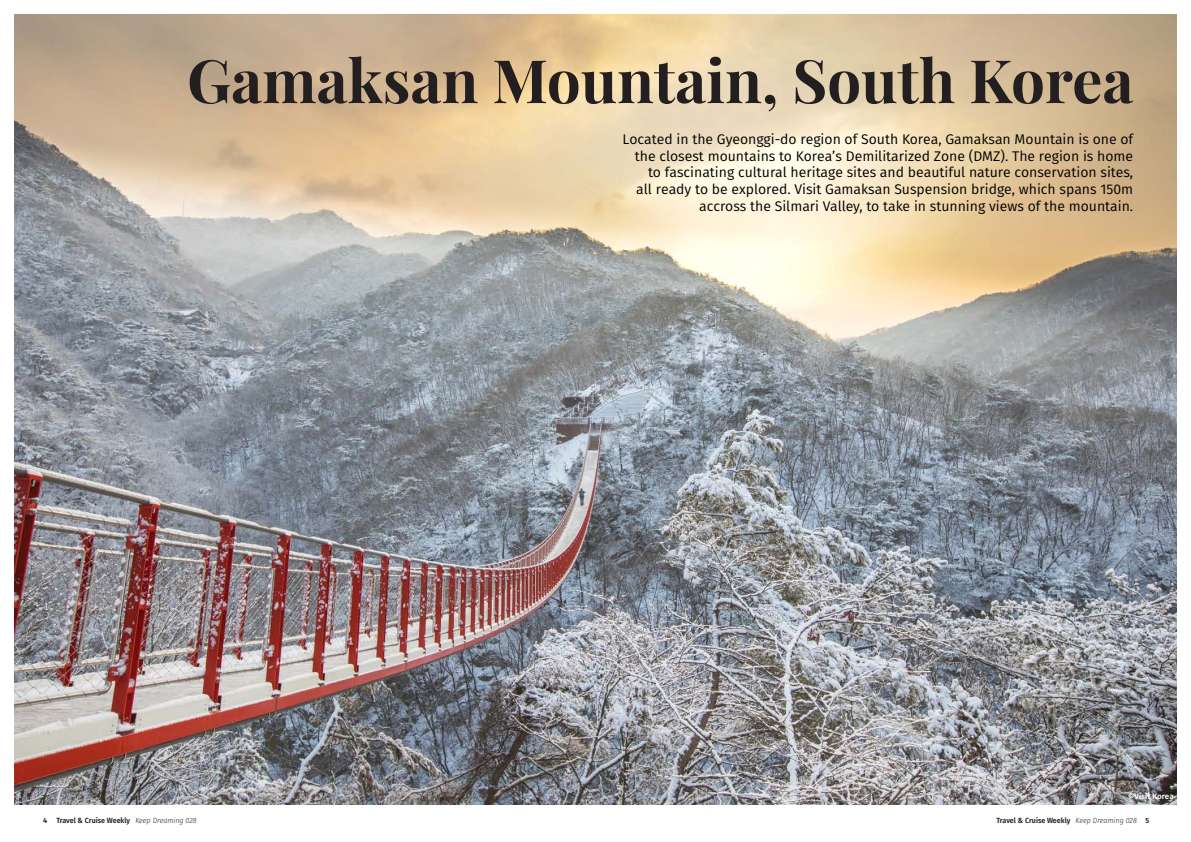
<style>
.page{position:relative;width:1191px;height:842px;background:#fff}
.page>*{position:absolute;margin:0;border:0;box-sizing:border-box;transform-origin:0 0}
.TCW_title{font:700 60px "Playfair Display";color:#231f20}
.TCW_body{font:14px/16.8px "Fira Sans";color:#000;text-align:right}
.TCW_caption{font:600 8px "Fira Sans";color:#fff}
.t1{font:600 7.5px "Fira Sans";color:#231f20}
.t2{font:600 7.5px "Fira Sans";color:#231f20;scale:.95 1}
.s1{font-weight:300;font-style:italic}
</style>
<div class="page">
<img style="left:14px;top:14px;width:1162px;height:790px">
<p class="TCW_title" style="left:187px;top:33px;width:948px">Gamaksan Mountain, South Korea</p>
<p class="TCW_body" style="left:622px;top:130px;width:512px">Located in the Gyeonggi-do region of South Korea, Gamaksan Mountain is one of the closest mountains to Korea’s Demilitarized Zone (DMZ). The region is home to fascinating cultural heritage sites and beautiful nature conservation sites,<br>all ready to be explored. Visit Gamaksan Suspension bridge, which spans 150m accross the Silmari Valley, to take in stunning views of the mountain.</p>
<p class="TCW_caption" style="left:1124px;top:788px;width:47px">Photo credit</p>
<p class="TCW_caption" style="left:1128px;top:790px;width:47px">©Visit Korea</p>
<p class="t1" style="left:43px;top:814px;width:155px">4 Travel &amp; Cruise Weekly <span class="s1">Keep Dreaming 028</span></p>
<p class="t2" style="left:996px;top:814px;width:162px">Travel &amp; Cruise Weekly <span class="s1">Keep Dreaming 028</span> 5</p>
</div>
